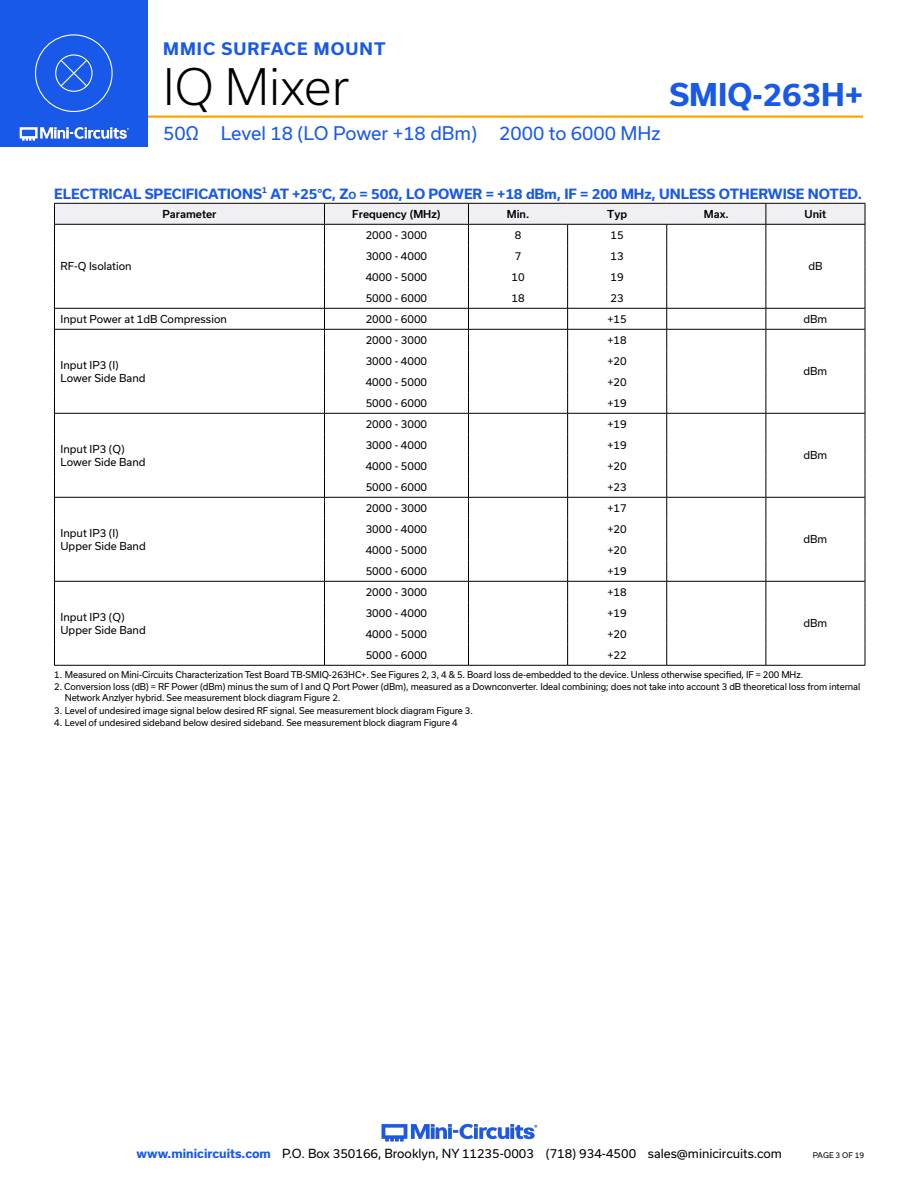
<style>
.page{position:relative;width:918px;height:1188px;background:#fff}
.page>*{position:absolute;margin:0;border:0;box-sizing:border-box;transform-origin:0 0}
.t1{font:300 48px "Usual";color:#000}
.t2{font:700 30px "Usual";color:#1859ea}
.t3{font:18px "Usual";color:#1859ea}
.t4{font:700 16.5px "Usual";letter-spacing:.065em;color:#1859ea}
.Blue_Headers{font:700 13.5px "Usual";color:#1859ea}
.t5{font:12px "Usual";color:#000}
.Table_Body_Center{font:10.5px "Usual";color:#000}
.Table_Body_Left_Justified{font:10.5px "Usual";color:#000}
.Table_Header_Center{font:500 10.5px "Usual";color:#000}
.Notes{font:9px/10.8px "Usual";letter-spacing:-.01em;color:#000}
.t6{font:7.5px "Usual";color:#000}
.s1{font-size:9.45px}
.s2{font-weight:700;color:#1859ea}
</style>
<div class="page">
<img style="left:381px;top:1123px;width:157px;height:19px">
<hr style="left:130px;top:116px;width:733px;height:2px;background:#ffa300">
<div style="left:0;top:0;width:148px;height:147px;background:#1859ea"></div>
<img style="left:19px;top:126px;width:110px;height:15px">
<div style="left:35px;top:34px;width:78px;height:78px;border:1px solid #fff;border-radius:50%"></div>
<div style="left:55px;top:54px;width:38px;height:38px;border:1px solid #fff;border-radius:50%"></div>
<svg style="left:59px;top:59px;width:29px;height:29px"></svg>
<svg style="left:54px;top:203px;width:812px;height:462px"></svg>
<hr style="left:54px;top:665px;width:270px;height:1px;background:#000">
<hr style="left:468px;top:665px;width:100px;height:1px;background:#000">
<hr style="left:568px;top:665px;width:99px;height:1px;background:#000">
<hr style="left:667px;top:665px;width:99px;height:1px;background:#000">
<hr style="left:766px;top:665px;width:99px;height:1px;background:#000">
<hr style="left:468px;top:224px;width:100px;height:1px;background:#000">
<hr style="left:568px;top:224px;width:99px;height:1px;background:#000">
<hr style="left:667px;top:224px;width:99px;height:1px;background:#000">
<hr style="left:468px;top:497px;width:100px;height:1px;background:#000">
<hr style="left:568px;top:497px;width:99px;height:1px;background:#000">
<hr style="left:667px;top:497px;width:99px;height:1px;background:#000">
<hr style="left:324px;top:203px;width:145px;height:1px;background:#000">
<hr style="left:324px;top:308px;width:144px;height:1px;background:#000">
<hr style="left:324px;top:665px;width:144px;height:1px;background:#000">
<h3 class="t4" style="left:163px;top:40px;width:224px">MMIC SURFACE MOUNT</h3>
<h1 class="t1" style="left:163px;top:59px;width:188px">IQ Mixer</h1>
<h3 class="t3" style="left:163px;top:123px;width:499px">50Ω Level 18 (LO Power +18 dBm) 2000 to 6000 MHz</h3>
<h2 class="t2" style="left:669px;top:77px;width:195px">SMIQ-263H+</h2>
<p class="Blue_Headers" style="left:54px;top:186px;width:809px">ELECTRICAL SPECIFICATIONS<sup>1</sup> AT +25°C, Z<span class="s1">o</span> = 50Ω, LO POWER = +18 dBm, IF = 200 MHz, UNLESS OTHERWISE NOTED.</p>
<p class="Table_Header_Center" style="left:162px;top:208px;width:56px">Parameter</p>
<p class="Table_Header_Center" style="left:352px;top:208px;width:90px">Frequency (MHz)</p>
<p class="Table_Header_Center" style="left:507px;top:208px;width:24px">Min.</p>
<p class="Table_Header_Center" style="left:607px;top:208px;width:21px">Typ</p>
<p class="Table_Header_Center" style="left:704px;top:208px;width:26px">Max.</p>
<p class="Table_Header_Center" style="left:805px;top:208px;width:23px">Unit</p>
<p class="Table_Body_Left_Justified" style="left:60px;top:260px;width:73px">RF-Q Isolation</p>
<p class="Table_Body_Center" style="left:366px;top:229px;width:63px">2000 - 3000</p>
<p class="Table_Body_Center" style="left:515px;top:229px;width:8px">8</p>
<p class="Table_Body_Center" style="left:611px;top:229px;width:15px">15</p>
<p class="Table_Body_Center" style="left:366px;top:250px;width:63px">3000 - 4000</p>
<p class="Table_Body_Center" style="left:515px;top:250px;width:8px">7</p>
<p class="Table_Body_Center" style="left:611px;top:250px;width:15px">13</p>
<p class="Table_Body_Center" style="left:366px;top:271px;width:63px">4000 - 5000</p>
<p class="Table_Body_Center" style="left:511px;top:271px;width:15px">10</p>
<p class="Table_Body_Center" style="left:611px;top:271px;width:15px">19</p>
<p class="Table_Body_Center" style="left:366px;top:292px;width:63px">5000 - 6000</p>
<p class="Table_Body_Center" style="left:511px;top:292px;width:15px">18</p>
<p class="Table_Body_Center" style="left:611px;top:292px;width:15px">23</p>
<p class="Table_Body_Center" style="left:808px;top:260px;width:16px">dB</p>
<p class="Table_Body_Left_Justified" style="left:60px;top:313px;width:168px">Input Power at 1dB Compression</p>
<p class="Table_Body_Center" style="left:366px;top:313px;width:63px">2000 - 6000</p>
<p class="Table_Body_Center" style="left:608px;top:313px;width:21px">+15</p>
<p class="Table_Body_Center" style="left:804px;top:313px;width:25px">dBm</p>
<p class="Table_Body_Left_Justified" style="left:60px;top:359px;width:60px">Input IP3 (I)</p>
<p class="Table_Body_Left_Justified" style="left:60px;top:372px;width:87px">Lower Side Band</p>
<p class="Table_Body_Center" style="left:366px;top:334px;width:63px">2000 - 3000</p>
<p class="Table_Body_Center" style="left:608px;top:334px;width:21px">+18</p>
<p class="Table_Body_Center" style="left:366px;top:355px;width:63px">3000 - 4000</p>
<p class="Table_Body_Center" style="left:608px;top:355px;width:21px">+20</p>
<p class="Table_Body_Center" style="left:366px;top:376px;width:63px">4000 - 5000</p>
<p class="Table_Body_Center" style="left:608px;top:376px;width:21px">+20</p>
<p class="Table_Body_Center" style="left:366px;top:397px;width:63px">5000 - 6000</p>
<p class="Table_Body_Center" style="left:608px;top:397px;width:21px">+19</p>
<p class="Table_Body_Center" style="left:804px;top:365px;width:25px">dBm</p>
<p class="Table_Body_Center" style="left:366px;top:418px;width:63px">2000 - 3000</p>
<p class="Table_Body_Center" style="left:608px;top:418px;width:21px">+19</p>
<p class="Table_Body_Left_Justified" style="left:60px;top:443px;width:66px">Input IP3 (Q)</p>
<p class="Table_Body_Left_Justified" style="left:60px;top:456px;width:87px">Lower Side Band</p>
<p class="Table_Body_Center" style="left:366px;top:439px;width:63px">3000 - 4000</p>
<p class="Table_Body_Center" style="left:608px;top:439px;width:21px">+19</p>
<p class="Table_Body_Center" style="left:366px;top:460px;width:63px">4000 - 5000</p>
<p class="Table_Body_Center" style="left:608px;top:460px;width:21px">+20</p>
<p class="Table_Body_Center" style="left:366px;top:481px;width:63px">5000 - 6000</p>
<p class="Table_Body_Center" style="left:608px;top:481px;width:21px">+23</p>
<p class="Table_Body_Center" style="left:804px;top:449px;width:25px">dBm</p>
<p class="Table_Body_Center" style="left:366px;top:502px;width:63px">2000 - 3000</p>
<p class="Table_Body_Center" style="left:608px;top:502px;width:21px">+17</p>
<p class="Table_Body_Left_Justified" style="left:60px;top:527px;width:60px">Input IP3 (I)</p>
<p class="Table_Body_Left_Justified" style="left:60px;top:540px;width:87px">Upper Side Band</p>
<p class="Table_Body_Center" style="left:366px;top:523px;width:63px">3000 - 4000</p>
<p class="Table_Body_Center" style="left:608px;top:523px;width:21px">+20</p>
<p class="Table_Body_Center" style="left:366px;top:544px;width:63px">4000 - 5000</p>
<p class="Table_Body_Center" style="left:608px;top:544px;width:21px">+20</p>
<p class="Table_Body_Center" style="left:366px;top:565px;width:63px">5000 - 6000</p>
<p class="Table_Body_Center" style="left:608px;top:565px;width:21px">+19</p>
<p class="Table_Body_Center" style="left:804px;top:533px;width:25px">dBm</p>
<p class="Table_Body_Center" style="left:366px;top:586px;width:63px">2000 - 3000</p>
<p class="Table_Body_Center" style="left:608px;top:586px;width:21px">+18</p>
<p class="Table_Body_Left_Justified" style="left:60px;top:611px;width:66px">Input IP3 (Q)</p>
<p class="Table_Body_Left_Justified" style="left:60px;top:624px;width:87px">Upper Side Band</p>
<p class="Table_Body_Center" style="left:366px;top:607px;width:63px">3000 - 4000</p>
<p class="Table_Body_Center" style="left:608px;top:607px;width:21px">+19</p>
<p class="Table_Body_Center" style="left:366px;top:628px;width:63px">4000 - 5000</p>
<p class="Table_Body_Center" style="left:608px;top:628px;width:21px">+20</p>
<p class="Table_Body_Center" style="left:366px;top:649px;width:63px">5000 - 6000</p>
<p class="Table_Body_Center" style="left:608px;top:649px;width:21px">+22</p>
<p class="Table_Body_Center" style="left:804px;top:617px;width:25px">dBm</p>
<p class="Notes" style="left:54px;top:669px;width:750px">1. Measured on Mini-Circuits Characterization Test Board TB-SMIQ-263HC+. See Figures 2, 3, 4 &amp; 5. Board loss de-embedded to the device. Unless otherwise specified, IF = 200 MHz.</p>
<p class="Notes" style="left:65px;top:682px;width:797px;text-indent:-10px">2. Conversion loss (dB) = RF Power (dBm) minus the sum of I and Q Port Power (dBm), measured as a Downconverter. Ideal combining; does not take into account 3 dB theoretical loss from internal<br>Network Anzlyer hybrid. See measurement block diagram Figure 2.</p>
<p class="Notes" style="left:54px;top:705px;width:420px">3. Level of undesired image signal below desired RF signal. See measurement block diagram Figure 3.</p>
<p class="Notes" style="left:54px;top:717px;width:405px">4. Level of undesired sideband below desired sideband. See measurement block diagram Figure 4</p>
<h3 class="t5" style="left:137px;top:1146px;width:647px"><span class="s2">www.minicircuits.com</span> P.O. Box 350166, Brooklyn, NY 11235-0003 (718) 934-4500 sales@minicircuits.com</h3>
<p class="t6" style="left:813px;top:1151px;width:53px">PAGE 3 OF 19</p>
</div>
